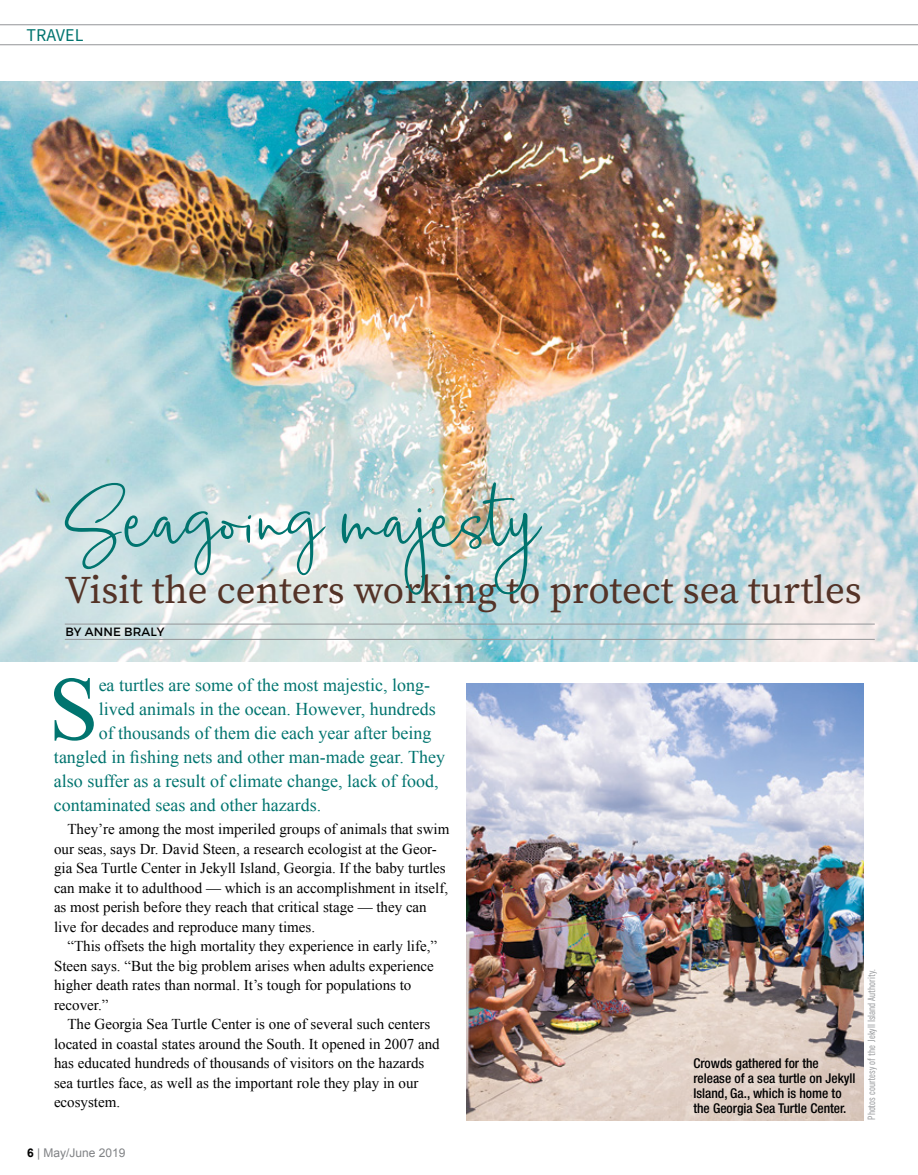
<style>
.page{position:relative;width:918px;height:1175px;background:#fff}
.page>*{position:absolute;margin:0;border:0;box-sizing:border-box;transform-origin:0 0}
.t1{font:126px "Musette Script";color:#00746f}
.t2{font:90.45px "Times New Roman";color:#00746f}
.t3{font:39px "Source Serif Pro";color:#543327}
.t4{font:18px "Times New Roman";color:#00746f}
.t5{font:18px "Source Sans Pro";color:#00746f}
.t6{font:15px/19.5px "Times New Roman";color:#000}
.t7{font:500 condensed 13.5px/15px "Helvetica Neue LT Std";color:#000}
.t8{font:12px "Arial";color:#808285}
.t9{font:12px "Montserrat";letter-spacing:.01em;color:#000}
.t10{font:extra-condensed 10.5px "Uniform";color:#939598}
.s1{font-weight:700;color:#000}
</style>
<div class="page">
<hr style="left:0;top:44px;width:918px;height:1px;background:#939598">
<hr style="left:0;top:25px;width:918px;height:1px;background:#939598">
<img style="left:0;top:81px;width:918px;height:580px">
<hr style="left:65px;top:624px;width:810px;height:1px;background:#939598">
<hr style="left:65px;top:639px;width:810px;height:1px;background:#939598">
<img style="left:467px;top:683px;width:397px;height:437px">
<p class="t5" style="left:26px;top:24px;width:58px">TRAVEL</p>
<h1 class="t1" style="left:65px;top:422px;width:478px">Seagoing majesty</h1>
<p class="t9" style="left:65px;top:624px;width:101px">BY ANNE BRALY</p>
<h3 class="t3" style="left:65px;top:563px;width:799px">Visit the centers working to protect sea turtles</h3>
<h2 class="t2" style="left:48px;top:648px;width:52px">S</h2>
<p class="t4" style="left:99px;top:673px;width:333px">ea turtles are some of the most majestic, long-</p>
<p class="t4" style="left:99px;top:697px;width:339px">lived animals in the ocean. However, hundreds</p>
<p class="t4" style="left:99px;top:721px;width:334px">of thousands of them die each year after being</p>
<p class="t4" style="left:54px;top:745px;width:393px">tangled in fishing nets and other man-made gear. They</p>
<p class="t4" style="left:54px;top:769px;width:386px">also suffer as a result of climate change, lack of food,</p>
<p class="t4" style="left:54px;top:793px;width:269px">contaminated seas and other hazards.</p>
<p class="t6" style="left:54px;top:819px;width:397px;text-indent:14px">They’re among the most imperiled groups of animals that swim our seas, says Dr. David Steen, a research ecologist at the Geor&shy;gia Sea Turtle Center in Jekyll Island, Georgia. If the baby turtles can make it to adulthood — which is an accomplishment in itself, as most perish before they reach that critical stage — they can live for decades and reproduce many times.</p>
<p class="t6" style="left:54px;top:936px;width:385px;text-indent:14px">“This offsets the high mortality they experience in early life,” Steen says. “But the big problem arises when adults experience higher death rates than normal. It’s tough for populations to recover.”</p>
<p class="t6" style="left:54px;top:1014px;width:387px;text-indent:14px">The Georgia Sea Turtle Center is one of several such centers located in coastal states around the South. It opened in 2007 and has educated hundreds of thousands of visitors on the hazards sea turtles face, as well as the important role they play in our ecosystem.</p>
<p class="t8" style="left:27px;top:1144px;width:100px"><span class="s1">6</span> | May/June 2019</p>
<p class="t7" style="left:693px;top:1055px;width:164px">Crowds gathered for the release of a sea turtle on Jekyll<br>Island, Ga., which is home to the Georgia Sea Turtle Center.</p>
<p class="t10" style="left:865px;top:1119px;width:152px;rotate:-90deg">Photos courtesy of the Jekyll Island Authority.</p>
</div>
